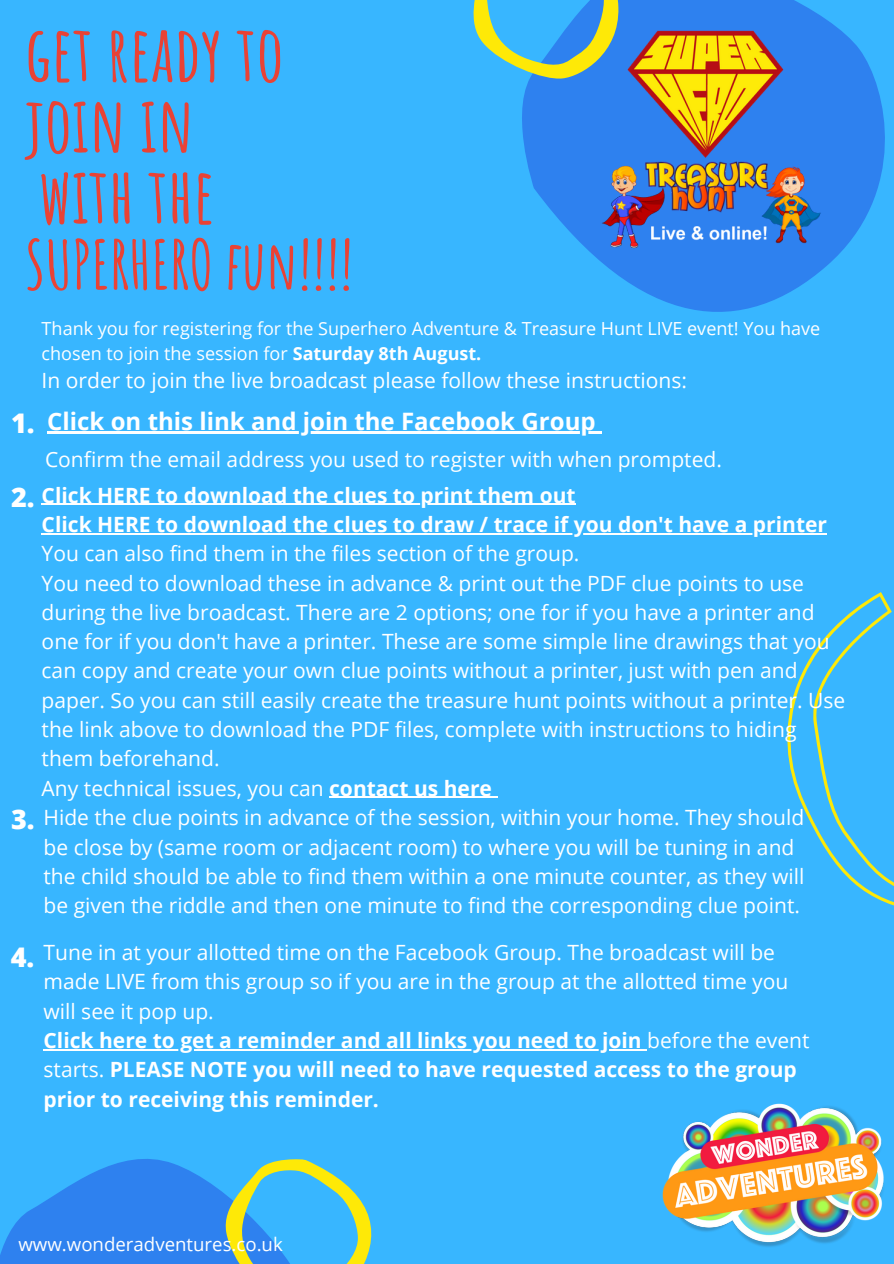
<style>
.page{position:relative;width:894px;height:1264px;background:#fff}
.page>*{position:absolute;margin:0;border:0;box-sizing:border-box;transform-origin:0 0}
.t1{font:700 76.65px/71.1px "Amatic SC";color:#e94235}
.t2{font:700 66.75px "Amatic SC";color:#e94235}
.t3{font:800 27px "Open Sans";color:#fff}
.t4{font:700 24px "Open Sans";color:#fff}
.t5{font:21px/29.2px "Open Sans";color:#fff}
.t6{font:700 21px/29.2px "Open Sans";color:#fff}
.t7{font:18.6px "Open Sans";color:#fff}
.t8{font:18px/24.8px "Open Sans";color:#fff}
.s1{font-weight:700}
</style>
<div class="page">
<div style="left:0;top:0;width:893px;height:1263px;background:#38b6ff"></div>
<svg style="left:0;top:1159px;width:202px;height:104px;fill:#2e81ef"></svg>
<svg style="left:787px;top:592px;width:106px;height:313px"></svg>
<svg style="left:202px;top:1159px;width:170px;height:104px"></svg>
<svg style="left:522px;top:0;width:363px;height:312px"></svg>
<svg style="left:473px;top:0;width:172px;height:104px"></svg>
<img style="left:662px;top:1103px;width:222px;height:144px">
<hr style="left:42px;top:504px;width:533px;height:1px;background:#fff">
<hr style="left:42px;top:533px;width:784px;height:1px;background:#fff">
<hr style="left:329px;top:796px;width:163px;height:1px;background:#fff">
<img style="left:582px;top:9px;width:278px;height:261px">
<hr style="left:44px;top:1049px;width:603px;height:1px;background:#fff">
<hr style="left:47px;top:432px;width:548px;height:2px;background:#fff">
<svg style="left:595px;top:432px;width:6px;height:2px"></svg>
<h1 class="t1" style="left:25px;top:16px;width:260px">get ready to join in with the</h1>
<h2 class="t2" style="left:25px;top:221px;width:330px">SUPERHERO fun!!!!</h2>
<p class="t8" style="left:42px;top:316px;width:779px">Thank you for registering for the Superhero Adventure &amp; Treasure Hunt LIVE event! You have chosen to join the session for <span class="s1">Saturday 8th August.</span></p>
<p class="t5" style="left:42px;top:365px;width:646px">In order to join the live broadcast please follow these instructions:</p>
<p class="t4" style="left:47px;top:404px;width:549px">Click on this link and join the Facebook Group</p>
<p class="t5" style="left:45px;top:444px;width:678px">Confirm the email address you used to register with when prompted.</p>
<p class="t3" style="left:11px;top:404px;width:25px">1.</p>
<p class="t3" style="left:11px;top:477px;width:25px">2.</p>
<p class="t3" style="left:11px;top:800px;width:25px">3.</p>
<p class="t6" style="left:42px;top:480px;width:786px">Click HERE to download the clues to print them out<br>Click HERE to download the clues to draw / trace if you don't have a printer</p>
<p class="t5" style="left:42px;top:538px;width:804px">You can also find them in the files section of the group.<br>You need to download these in advance &amp; print out the PDF clue points to use during the live broadcast. There are 2 options; one for if you have a printer and one for if you don't have a printer. These are some simple line drawings that you can copy and create your own clue points without a printer, just with pen and paper. So you can still easily create the treasure hunt points without a printer. Use the link above to download the PDF files, complete with instructions to hiding them beforehand.<br>Any technical issues, you can <span class="s1">contact us here</span></p>
<p class="t5" style="left:44px;top:802px;width:762px">Hide the clue points in advance of the session, within your home. They should be close by (same room or adjacent room) to where you will be tuning in and the child should be able to find them within a one minute counter, as they will be given the riddle and then one minute to find the corresponding clue point.</p>
<p class="t3" style="left:11px;top:938px;width:25px">4.</p>
<p class="t5" style="left:44px;top:937px;width:767px">Tune in at your allotted time on the Facebook Group. The broadcast will be made LIVE from this group so if you are in the group at the allotted time you will see it pop up.<br><span class="s1">Click here to get a reminder and all links you need to join</span> before the event starts. <span class="s1">PLEASE NOTE you will need to have requested access to the group prior to receiving this reminder.</span></p>
<p class="t7" style="left:18px;top:1230px;width:266px">www.wonderadventures.co.uk</p>
</div>
